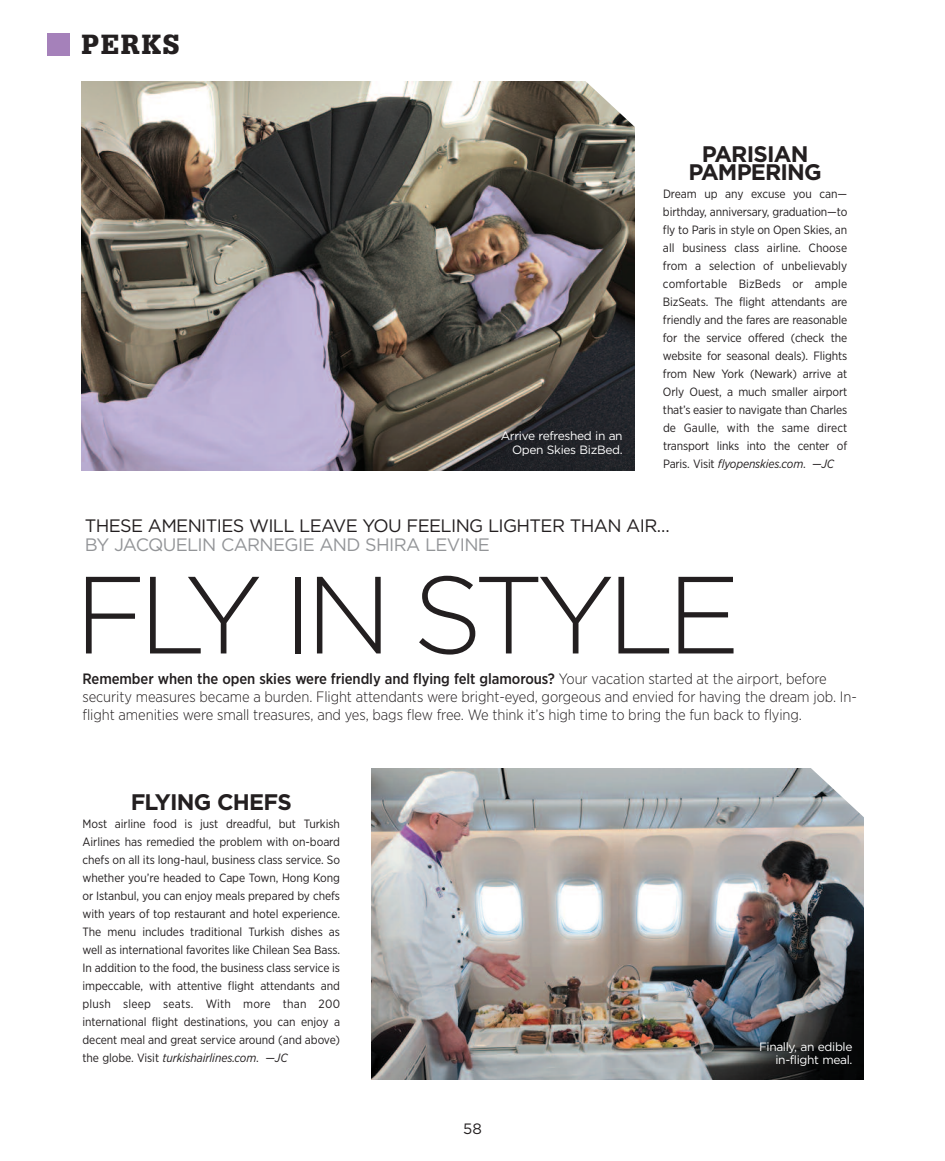
<style>
.page{position:relative;width:945px;height:1161px;background:#fff}
.page>*{position:absolute;margin:0;border:0;box-sizing:border-box;transform-origin:0 0}
.t1{font:300 109.5px "Gotham";letter-spacing:-.07em;color:#231f20}
.t2{font:900 27px "Glypha";letter-spacing:.055em;color:#231f20}
.t3{font:700 22.5px/18px "Gotham";letter-spacing:-.035em;color:#231f20;text-align:center}
.t4{font:18px "Gotham";letter-spacing:-.035em;color:#231f20}
.t5{font:18px "Gotham";letter-spacing:-.035em;color:#939598}
.t6{font:300 15px/18px "Gotham Narrow";letter-spacing:-.005em;color:#231f20}
.t7{font:15px "Gotham";color:#231f20}
.t8{font:12px/18px "Gotham Narrow";letter-spacing:-.005em;color:#231f20;text-align:justify}
.t9{font:12px/13.5px "Gotham";letter-spacing:-.03em;color:#fff;text-align:right}
.s1{font-style:italic}
.s2{font-weight:500}
</style>
<div class="page">
<div style="left:47px;top:34px;width:23px;height:22px;background:#a581ba"></div>
<img style="left:81px;top:81px;width:553px;height:390px">
<img style="left:371px;top:769px;width:493px;height:311px">
<svg style="left:806px;top:768px;width:58px;height:55px"></svg>
<svg style="left:576px;top:81px;width:59px;height:50px"></svg>
<h2 class="t2" style="left:82px;top:34px;width:99px">PERKS</h2>
<p class="t9" style="left:501px;top:430px;width:123px">Arrive refreshed in an<br>Open Skies BizBed.</p>
<h3 class="t3" style="left:688px;top:147px;width:135px">PARISIAN<br>PAMPERING</h3>
<p class="t8" style="left:663px;top:186px;width:186px">Dream up any excuse you can— birthday, anniversary, graduation—to fly to Paris in style on Open Skies, an all business class airline. Choose from a selection of unbelievably comfortable BizBeds or ample BizSeats. The flight attendants are friendly and the fares are reasonable for the service offered (check the website for seasonal deals). Flights from New York (Newark) arrive at Orly Ouest, a much smaller airport that’s easier to navigate than Charles de Gaulle, with the same direct transport links into the center of Paris. Visit <span class="s1">flyopenskies.com</span>. <span class="s1">—JC</span></p>
<h3 class="t4" style="left:85px;top:519px;width:587px">THESE AMENITIES WILL LEAVE YOU FEELING LIGHTER THAN AIR…</h3>
<h3 class="t5" style="left:85px;top:539px;width:407px">BY JACQUELIN CARNEGIE AND SHIRA LEVINE</h3>
<h1 class="t1" style="left:75px;top:577px;width:667px">FLY IN STYLE</h1>
<p class="t6" style="left:82px;top:671px;width:776px"><span class="s2">Remember when the open skies were friendly and flying felt glamorous?</span> Your vacation started at the airport, before security measures became a burden. Flight attendants were bright-eyed, gorgeous and envied for having the dream job. In&shy;flight amenities were small treasures, and yes, bags flew free. We think it’s high time to bring the fun back to flying.</p>
<h3 class="t3" style="left:131px;top:795px;width:163px">FLYING CHEFS</h3>
<p class="t8" style="left:82px;top:816px;width:259px">Most airline food is just dreadful, but Turkish Airlines has remedied the problem with on-board chefs on all its long-haul, business class service. So whether you’re headed to Cape Town, Hong Kong or Istanbul, you can enjoy meals prepared by chefs with years of top restaurant and hotel experience.<br>The menu includes traditional Turkish dishes as well as international favorites like Chilean Sea Bass.<br>In addition to the food, the business class service is impeccable, with attentive flight attendants and plush sleep seats. With more than 200 international flight destinations, you can enjoy a decent meal and great service around (and above) the globe. Visit <span class="s1">turkishairlines.com</span>. <span class="s1">—JC</span></p>
<p class="t7" style="left:463px;top:1124px;width:20px">58</p>
<p class="t9" style="left:759px;top:1041px;width:95px">Finally, an edible in-flight meal.</p>
</div>
